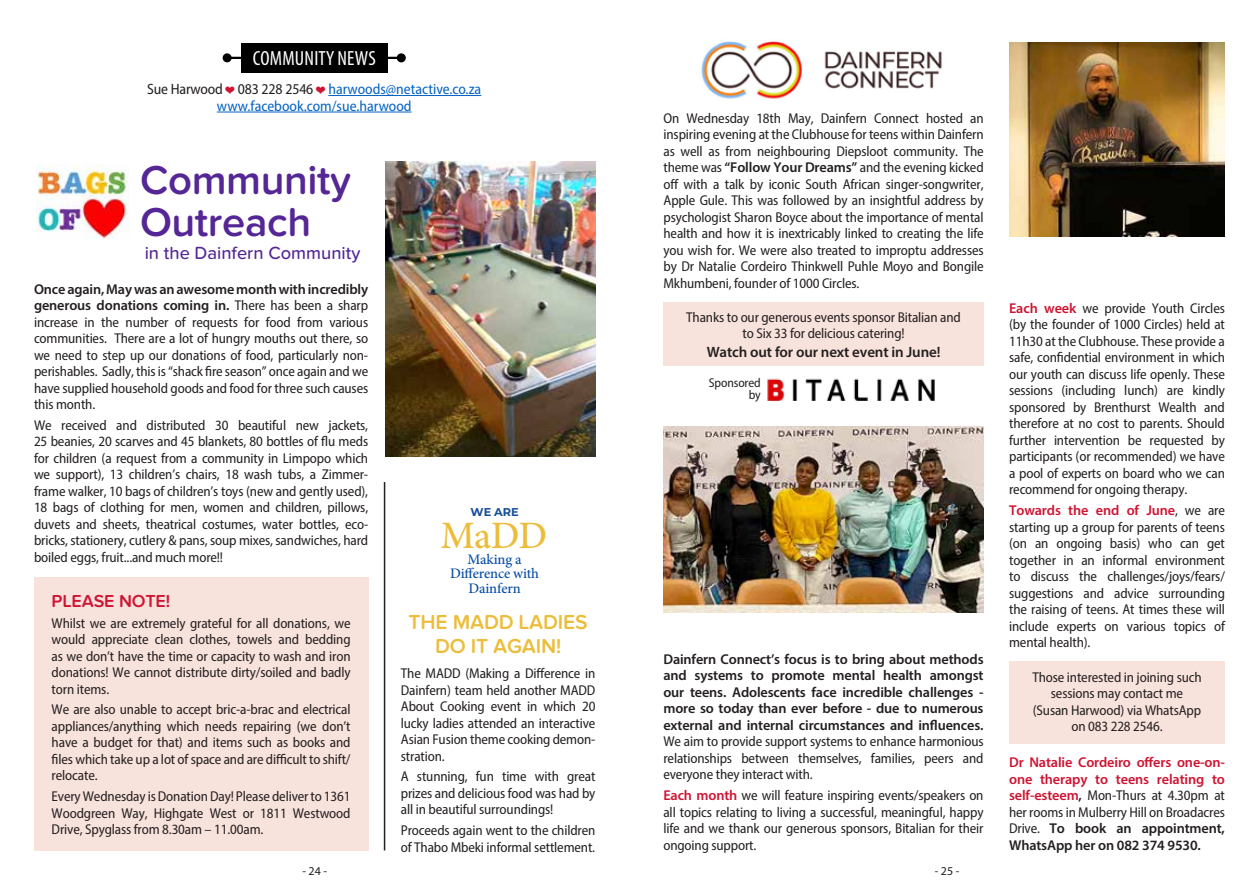
<style>
.page{position:relative;width:1259px;height:893px;background:#fff}
.page>*{position:absolute;margin:0;border:0;box-sizing:border-box;transform-origin:0 0}
.t1{font:600 41.85px/41.8px "Proxima Nova Soft";letter-spacing:-.01em;color:#552796}
.t2{font:500 38.7px "Minion Pro";color:#ecbd3b}
.t3{font:600 21px/24px "Proxima Nova Soft";letter-spacing:-.01em;color:#ecbd3b;text-align:center}
.t4{font:condensed 20.55px "Myriad Pro";letter-spacing:.01em;color:#fff}
.t5{font:500 18.3px "Proxima Nova Soft";color:#552796}
.t6{font:600 18px "Proxima Nova Soft";letter-spacing:-.01em;color:#ce1432}
.t7{font:semi-condensed 15px/16.5px "Myriad Pro";color:#0563c1;text-align:center}
.t8{font:600 15px "Myriad Pro";letter-spacing:-.01em;color:#231f20}
.t9{font:500 14.55px/14.5px "Minion Pro";letter-spacing:-.01em;color:#054ba3;text-align:center}
.t10{font:semi-condensed 14.25px/16.5px "Myriad Pro";letter-spacing:-.01em;color:#231f20;text-align:justify}
.t11{font:600 14.25px/16.5px "Myriad Pro";letter-spacing:-.01em;color:#231f20;text-align:justify}
.t12{font:600 14.25px/16.5px "Myriad Pro";letter-spacing:-.01em;color:#ce1432;text-align:justify}
.t13{font:semi-condensed 12.9px/12px "Myriad Pro";letter-spacing:-.01em;color:#231f20;text-align:right}
.t14{font:12px "Myriad Pro";color:#231f20}
.t15{font:700 11.25px "Montserrat";color:#144e97}
.s1{color:#231f20}
.s2{font-family:"HEART shapes";font-stretch:normal;color:#ce1432}
.s3{font-weight:600;font-stretch:normal}
.s4{font-weight:600;font-stretch:normal;color:#ce1432}
.s5{font-weight:400;font-stretch:semi-condensed;color:#231f20}
</style>
<div class="page">
<hr style="left:227px;top:57px;width:174px;height:2px;background:#000">
<div style="left:223px;top:53px;width:9px;height:9px;background:#000;border-radius:50%"></div>
<div style="left:397px;top:53px;width:9px;height:9px;background:#000;border-radius:50%"></div>
<div style="left:241px;top:43px;width:146px;height:30px;background:#000"></div>
<hr style="left:328px;top:95px;width:153px;height:1px;background:#0563c1">
<hr style="left:217px;top:112px;width:194px;height:1px;background:#0563c1">
<img style="left:37px;top:164px;width:92px;height:75px">
<img style="left:701px;top:41px;width:241px;height:58px">
<img style="left:767px;top:378px;width:168px;height:22px">
<hr style="left:384px;top:482px;width:1px;height:368px;background:#231f20">
<div style="left:663px;top:302px;width:320px;height:64px;background:#f8e2dc"></div>
<img style="left:1009px;top:43px;width:216px;height:193px">
<img style="left:663px;top:426px;width:320px;height:186px">
<div style="left:1009px;top:661px;width:216px;height:83px;background:#f8e2dc"></div>
<div style="left:34px;top:577px;width:334px;height:273px;background:#f8e2dc"></div>
<img style="left:385px;top:161px;width:210px;height:295px">
<h3 class="t4" style="left:253px;top:46px;width:125px">COMMUNITY NEWS</h3>
<p class="t7" style="left:147px;top:81px;width:336px"><span class="s1">Sue Harwood</span> <span class="s2">D</span> <span class="s1">083 228 2546</span> <span class="s2">D</span> harwoods@netactive.co.za www.facebook.com/sue.harwood</p>
<p class="t10" style="left:663px;top:110px;width:322px">On Wednesday 18th May, Dainfern Connect hosted an inspiring evening at the Clubhouse for teens within Dainfern as well as from neighbouring Diepsloot community. The theme was <span class="s3">“Follow Your Dreams”</span> and the evening kicked off with a talk by iconic South African singer-songwriter, Apple Gule. This was followed by an insightful address by psychologist Sharon Boyce about the importance of mental health and how it is inextricably linked to creating the life you wish for. We were also treated to improptu addresses by Dr Natalie Cordeiro Thinkwell Puhle Moyo and Bongile Mkhumbeni, founder of 1000 Circles.</p>
<p class="t10" style="left:686px;top:309px;width:276px;text-align:center">Thanks to our generous events sponsor Bitalian and to Six 33 for delicious catering!</p>
<p class="t8" style="left:707px;top:342px;width:235px">Watch out for our next event in June!</p>
<h1 class="t1" style="left:140px;top:160px;width:213px">Community<br>Outreach</h1>
<p class="t5" style="left:145px;top:242px;width:217px">in the Dainfern Community</p>
<p class="t10" style="left:34px;top:280px;width:336px"><span class="s3">Once again, May was an awesome month with incredibly generous donations coming in.</span> There has been a sharp increase in the number of requests for food from various communities. There are a lot of hungry mouths out there, so we need to step up our donations of food, particularly non&shy;perishables. Sadly, this is “shack fire season” once again and we have supplied household goods and food for three such causes this month.</p>
<p class="t10" style="left:34px;top:417px;width:336px">We received and distributed 30 beautiful new jackets, 25 beanies, 20 scarves and 45 blankets, 80 bottles of flu meds for children (a request from a community in Limpopo which we support), 13 children’s chairs, 18 wash tubs, a Zimmer&shy;frame walker, 10 bags of children’s toys (new and gently used), 18 bags of clothing for men, women and children, pillows, duvets and sheets, theatrical costumes, water bottles, eco&shy;bricks, stationery, cutlery &amp; pans, soup mixes, sandwiches, hard boiled eggs, fruit...and much more!!</p>
<p class="t6" style="left:52px;top:590px;width:120px">PLEASE NOTE!</p>
<p class="t10" style="left:52px;top:614px;width:300px">Whilst we are extremely grateful for all donations, we would appreciate clean clothes, towels and bedding as we don’t have the time or capacity to wash and iron donations! We cannot distribute dirty/soiled and badly torn items.</p>
<p class="t10" style="left:52px;top:701px;width:300px">We are also unable to accept bric-a-brac and electrical appliances/anything which needs repairing (we don’t have a budget for that) and items such as books and files which take up a lot of space and are difficult to shift/ relocate.</p>
<p class="t10" style="left:52px;top:788px;width:300px">Every Wednesday is Donation Day! Please deliver to 1361<br>Woodgreen Way, Highgate West or 1811 Westwood Drive, Spyglass from 8.30am – 11.00am.</p>
<p class="t14" style="left:302px;top:864px;width:26px">- 24 -</p>
<p class="t14" style="left:934px;top:864px;width:26px">- 25 -</p>
<p class="t13" style="left:709px;top:377px;width:53px">Sponsored by</p>
<p class="t15" style="left:470px;top:503px;width:49px">WE ARE</p>
<h2 class="t2" style="left:440px;top:509px;width:108px">MaDD</h2>
<p class="t9" style="left:450px;top:552px;width:90px">Making a<br>Difference with<br>Dainfern</p>
<h3 class="t3" style="left:409px;top:610px;width:180px">THE MADD LADIES<br>DO IT AGAIN!</h3>
<p class="t10" style="left:401px;top:665px;width:196px">The MADD (Making a Difference in Dainfern) team held another MADD About Cooking event in which 20 lucky ladies attended an interactive Asian Fusion theme cooking demon&shy;stration.</p>
<p class="t10" style="left:401px;top:768px;width:196px">A stunning, fun time with great prizes and delicious food was had by all in beautiful surroundings!</p>
<p class="t10" style="left:401px;top:822px;width:196px">Proceeds again went to the children of Thabo Mbeki informal settlement.</p>
<p class="t11" style="left:663px;top:651px;width:322px">Dainfern Connect’s focus is to bring about methods and systems to promote mental health amongst our teens. Adolescents face incredible challenges - more so today than ever before - due to numerous external and internal circumstances and influences.</p>
<p class="t10" style="left:663px;top:733px;width:322px">We aim to provide support systems to enhance harmonious relationships between themselves, families, peers and everyone they interact with.</p>
<p class="t10" style="left:663px;top:787px;width:322px"><span class="s4">Each month</span> we will feature inspiring events/speakers on all topics relating to living a successful, meaningful, happy life and we thank our generous sponsors, Bitalian for their ongoing support.</p>
<p class="t10" style="left:1009px;top:300px;width:217px"><span class="s4">Each week</span> we provide Youth Circles (by the founder of 1000 Circles) held at 11h30 at the Clubhouse. These provide a safe, confidential environment in which our youth can discuss life openly. These sessions (including lunch) are kindly sponsored by Brenthurst Wealth and therefore at no cost to parents. Should further intervention be requested by participants (or recommended) we have a pool of experts on board who we can recommend for ongoing therapy.</p>
<p class="t10" style="left:1009px;top:502px;width:217px"><span class="s4">Towards the end of June</span>, we are starting up a group for parents of teens (on an ongoing basis) who can get together in an informal environment to discuss the challenges/joys/fears/ suggestions and advice surrounding the raising of teens. At times these will include experts on various topics of mental health).</p>
<p class="t10" style="left:1032px;top:669px;width:171px;text-align:center">Those interested in joining such sessions may contact me (Susan Harwood) via WhatsApp on 083 228 2546.</p>
<p class="t12" style="left:1009px;top:754px;width:217px">Dr Natalie Cordeiro offers one-on&shy;one therapy to teens relating to self-esteem<span class="s1">,</span> <span class="s5">Mon-Thurs at 4.30pm at her rooms in Mulberry Hill on Broadacres Drive.</span> <span class="s1">To book an appointment, WhatsApp her on 082 374 9530.</span></p>
</div>
